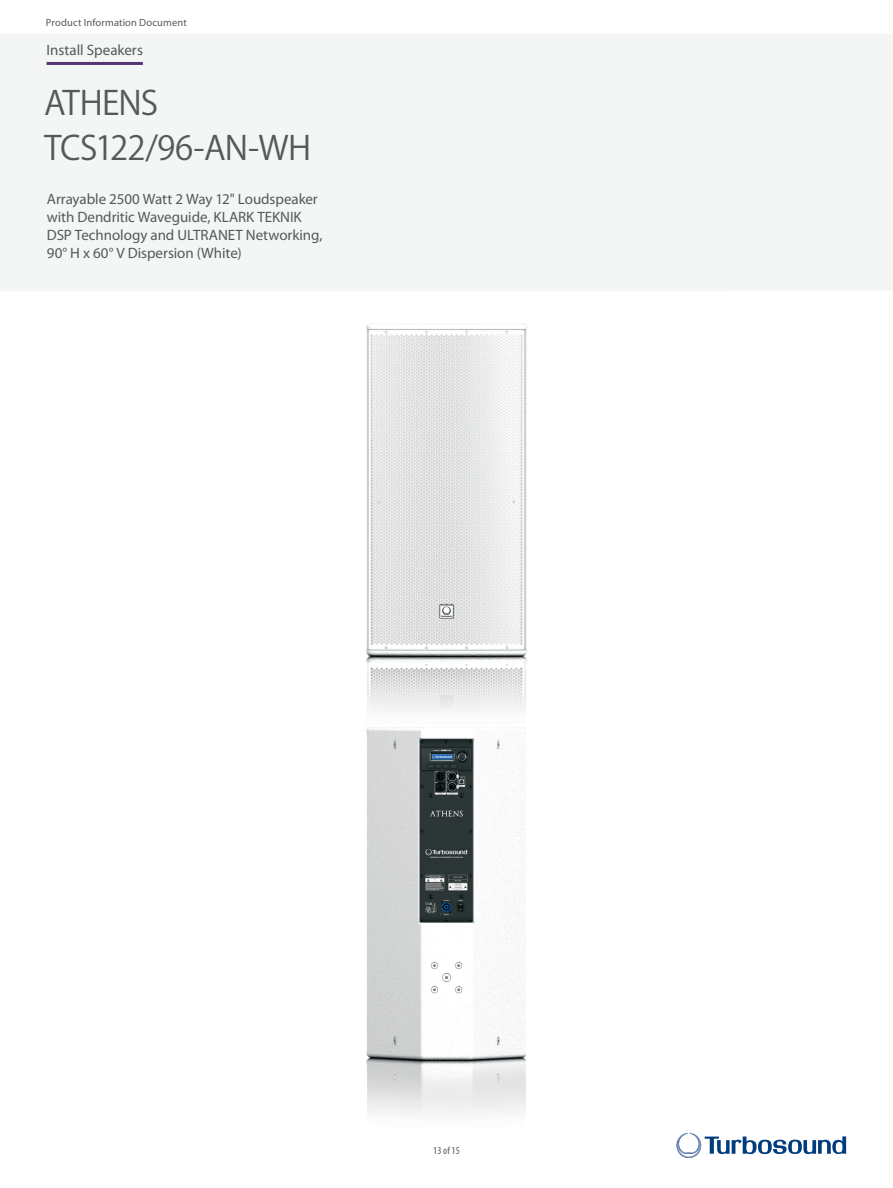
<style>
.page{position:relative;width:893px;height:1188px;background:#fff}
.page>*{position:absolute;margin:0;border:0;box-sizing:border-box;transform-origin:0 0}
.t1{font:33px/44.8px "Koz Go Pro Regular 90 pv RKSJ H";letter-spacing:-.025em;color:#57585a}
.t2{font:15px/18px "Myriad Pro";letter-spacing:-.005em;color:#57585a}
.t3{font:10.5px "Myriad Pro";letter-spacing:.015em;color:#57585a}
.t4{font:condensed 10.5px "Myriad Pro";color:#57585a}
</style>
<div class="page">
<svg style="left:676px;top:1133px;width:170px;height:25px"></svg>
<hr style="left:47px;top:62px;width:96px;height:3px;background:#533676">
<img style="left:367px;top:323px;width:159px;height:794px">
<p class="t3" style="left:46px;top:18px;width:142px">Product Information Document</p>
<p class="t2" style="left:47px;top:42px;width:98px">Install Speakers</p>
<h1 class="t1" style="left:44px;top:85px;width:269px">ATHENS<br>TCS122/96-AN-WH</h1>
<p class="t2" style="left:47px;top:191px;width:277px">Arrayable 2500 Watt 2 Way 12" Loudspeaker with Dendritic Waveguide, KLARK TEKNIK DSP Technology and ULTRANET Networking, 90° H x 60° V Dispersion (White)</p>
<p class="t4" style="left:433px;top:1147px;width:28px">13 of 15</p>
</div>
